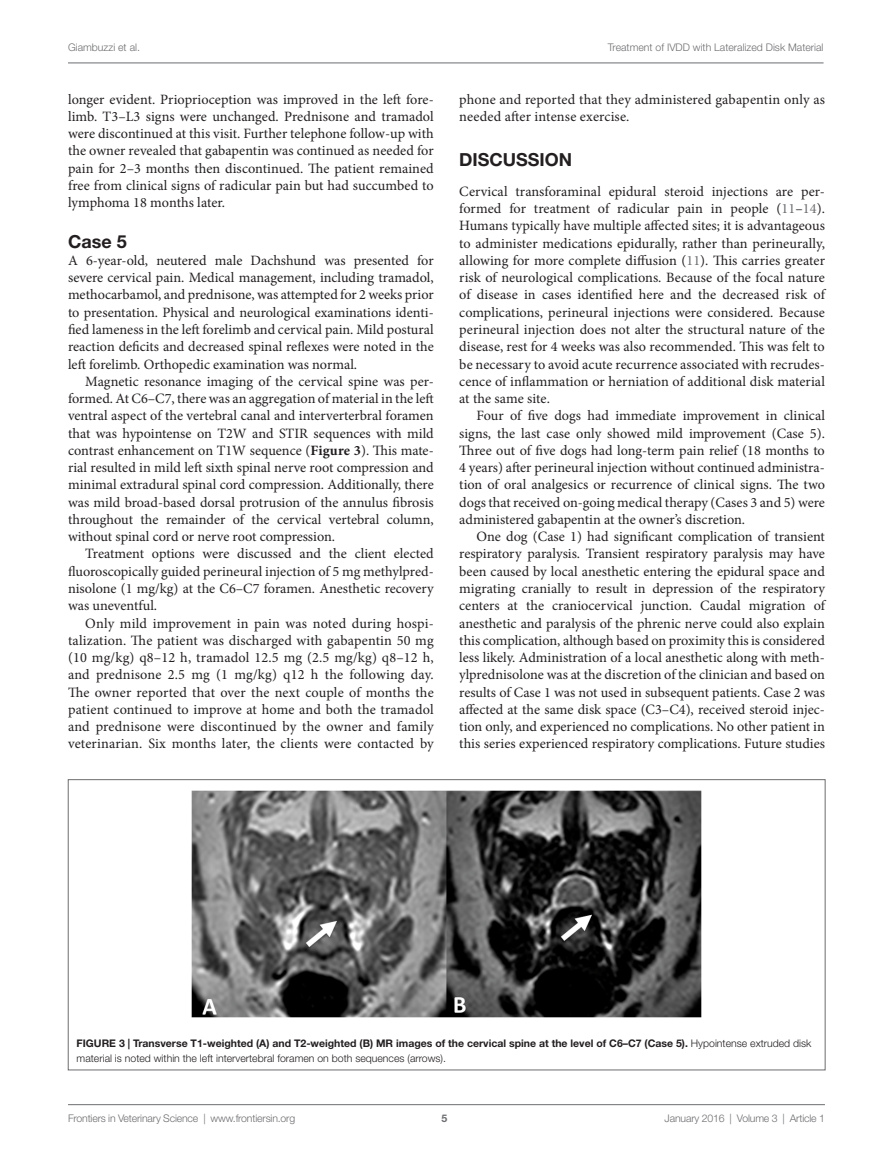
<style>
.page{position:relative;width:893px;height:1170px;background:#fff}
.page>*{position:absolute;margin:0;border:0;box-sizing:border-box;transform-origin:0 0}
.t1{font:700 18px "Helvetica Neue LT Std";color:#231f20}
.t2{font:14.25px/17.2px "Minion Pro";color:#231f20;text-align:justify}
.t3{font:700 10.5px/14.2px "Helvetica Neue LT Std";color:#231f20}
.t4{font:300 10.5px "Helvetica Neue LT Std";letter-spacing:-.015em;color:#6c6d70}
.t5{font:700 10.5px "Helvetica Neue LT Std";color:#6c6d70}
.s1{font-weight:700}
.s2{color:#6c6d70}
.s3{font-weight:300}
</style>
<div class="page">
<img style="left:192px;top:790px;width:510px;height:227px">
<hr style="left:68px;top:1104px;width:757px;height:1px;background:#6c6d70">
<hr style="left:68px;top:63px;width:756px;height:1px;background:#6c6d70">
<p class="t4" style="left:68px;top:41px;width:73px">Giambuzzi et al.</p>
<p class="t4" style="left:608px;top:41px;width:217px">Treatment of IVDD with Lateralized Disk Material</p>
<p class="t2" style="left:68px;top:90px;width:367px">longer evident. Prioprioception was improved in the left fore&shy;limb. T3–L3 signs were unchanged. Prednisone and tramadol were discontinued at this visit. Further telephone follow-up with the owner revealed that gabapentin was continued as needed for pain for 2–3 months then discontinued. The patient remained free from clinical signs of radicular pain but had succumbed to lymphoma 18 months later.</p>
<p class="t1" style="left:68px;top:230px;width:60px">Case 5</p>
<p class="t2" style="left:68px;top:252px;width:367px">A 6-year-old, neutered male Dachshund was presented for severe cervical pain. Medical management, including tramadol, methocarbamol, and prednisone, was attempted for 2 weeks prior to presentation. Physical and neurological examinations identi&shy;fied lameness in the left forelimb and cervical pain. Mild postural reaction deficits and decreased spinal reflexes were noted in the left forelimb. Orthopedic examination was normal.</p>
<p class="t2" style="left:68px;top:372px;width:367px;text-indent:17px">Magnetic resonance imaging of the cervical spine was per&shy;formed. At C6–C7, there was an aggregation of material in the left ventral aspect of the vertebral canal and interverterbral foramen that was hypointense on T2W and STIR sequences with mild contrast enhancement on T1W sequence (<span class="s1">Figure 3</span>). This mate&shy;rial resulted in mild left sixth spinal nerve root compression and minimal extradural spinal cord compression. Additionally, there was mild broad-based dorsal protrusion of the annulus fibrosis throughout the remainder of the cervical vertebral column, without spinal cord or nerve root compression.</p>
<p class="t2" style="left:68px;top:545px;width:367px;text-indent:17px">Treatment options were discussed and the client elected fluoroscopically guided perineural injection of 5 mg methylpred&shy;nisolone (1 mg/kg) at the C6–C7 foramen. Anesthetic recovery was uneventful.</p>
<p class="t2" style="left:68px;top:614px;width:367px;text-indent:17px">Only mild improvement in pain was noted during hospi&shy;talization. The patient was discharged with gabapentin 50 mg (10 mg/kg) q8–12 h, tramadol 12.5 mg (2.5 mg/kg) q8–12 h, and prednisone 2.5 mg (1 mg/kg) q12 h the following day.<br>The owner reported that over the next couple of months the patient continued to improve at home and both the tramadol and prednisone were discontinued by the owner and family veterinarian. Six months later, the clients were contacted by</p>
<p class="t2" style="left:459px;top:91px;width:367px">phone and reported that they administered gabapentin only as needed after intense exercise.</p>
<p class="t1" style="left:459px;top:148px;width:115px">DISCUSSION</p>
<p class="t2" style="left:459px;top:183px;width:367px">Cervical transforaminal epidural steroid injections are per&shy;formed for treatment of radicular pain in people (<span class="s2">11</span>–<span class="s2">14</span>).<br>Humans typically have multiple affected sites; it is advantageous to administer medications epidurally, rather than perineurally, allowing for more complete diffusion (<span class="s2">11</span>). This carries greater risk of neurological complications. Because of the focal nature of disease in cases identified here and the decreased risk of complications, perineural injections were considered. Because perineural injection does not alter the structural nature of the disease, rest for 4 weeks was also recommended. This was felt to be necessary to avoid acute recurrence associated with recrudes&shy;cence of inflammation or herniation of additional disk material at the same site.</p>
<p class="t2" style="left:459px;top:407px;width:367px;text-indent:17px">Four of five dogs had immediate improvement in clinical signs, the last case only showed mild improvement (Case 5).<br>Three out of five dogs had long-term pain relief (18 months to 4 years) after perineural injection without continued administra&shy;tion of oral analgesics or recurrence of clinical signs. The two dogs that received on-going medical therapy (Cases 3 and 5) were administered gabapentin at the owner’s discretion.</p>
<p class="t2" style="left:459px;top:528px;width:367px;text-indent:17px">One dog (Case 1) had significant complication of transient respiratory paralysis. Transient respiratory paralysis may have been caused by local anesthetic entering the epidural space and migrating cranially to result in depression of the respiratory centers at the craniocervical junction. Caudal migration of anesthetic and paralysis of the phrenic nerve could also explain this complication, although based on proximity this is considered less likely. Administration of a local anesthetic along with meth&shy;ylprednisolone was at the discretion of the clinician and based on results of Case 1 was not used in subsequent patients. Case 2 was affected at the same disk space (C3–C4), received steroid injec&shy;tion only, and experienced no complications. No other patient in this series experienced respiratory complications. Future studies</p>
<p class="t3" style="left:77px;top:1036px;width:736px">FIGURE 3 | Transverse T1-weighted (A) and T2-weighted (B) MR images of the cervical spine at the level of C6–C7 (Case 5). <span class="s3">Hypointense extruded disk material is noted within the left intervertebral foramen on both sequences (arrows).</span></p>
<p class="t4" style="left:68px;top:1111px;width:229px">Frontiers in Veterinary Science | www.frontiersin.org</p>
<p class="t5" style="left:441px;top:1111px;width:7px">5</p>
<p class="t4" style="left:665px;top:1111px;width:162px">January 2016 | Volume 3 | Article 1</p>
</div>
